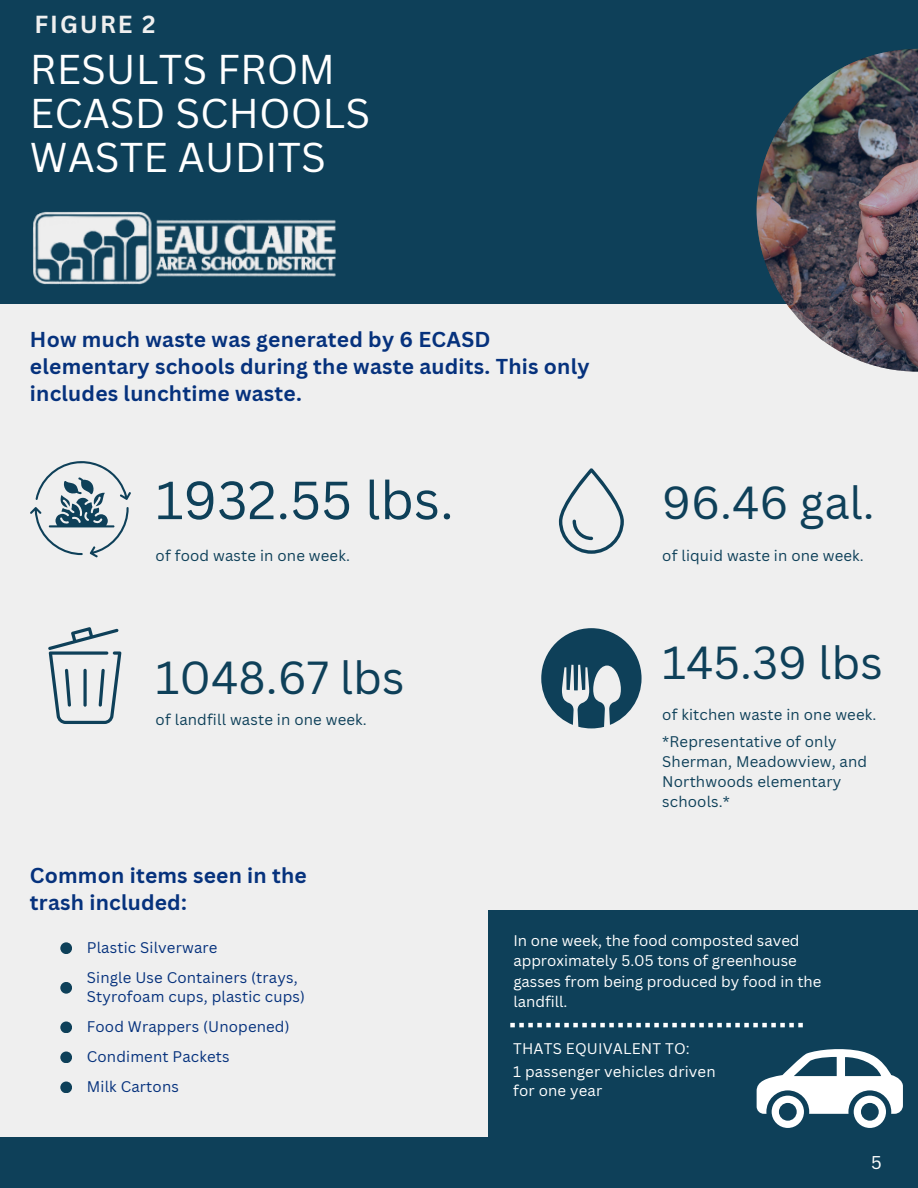
<style>
.page{position:relative;width:918px;height:1188px;background:#fff}
.page>*{position:absolute;margin:0;border:0;box-sizing:border-box;transform-origin:0 0}
.t1{font:52.35px "Canva Sans";color:#0e4059}
.t2{font:45.15px "Canva Sans";color:#0e4059}
.t3{font:40.5px/43.8px "Canva Sans";color:#fff}
.t4{font:700 24px "Canva Sans";letter-spacing:.08em;color:#efefef}
.t5{font:700 21px/27px "Canva Sans";letter-spacing:.01em;color:#06327d}
.t6{font:18px "Canva Sans";color:#fff}
.t7{font:15px/20.2px "Canva Sans";letter-spacing:.01em;color:#0e4059}
.t8{font:15px/20.2px "Canva Sans";color:#fff}
.t9{font:15px/19.2px "Canva Sans";letter-spacing:.01em;color:#06327d}
</style>
<div class="page">
<div style="left:0;top:1137px;width:918px;height:51px;background:#0e4059"></div>
<div style="left:0;top:0;width:918px;height:45px;background:#0e4059"></div>
<div style="left:0;top:39px;width:918px;height:265px;background:#0e4059"></div>
<div style="left:0;top:329px;width:918px;height:808px;background:#efefef"></div>
<div style="left:488px;top:910px;width:430px;height:234px;background:#0e4059"></div>
<img style="left:757px;top:49px;width:161px;height:323px">
<img style="left:32px;top:211px;width:304px;height:74px">
<svg style="left:48px;top:627px;width:73px;height:97px"></svg>
<svg style="left:559px;top:468px;width:65px;height:86px"></svg>
<svg style="left:30px;top:461px;width:101px;height:97px"></svg>
<svg style="left:541px;top:628px;width:100px;height:100px"></svg>
<div style="left:60px;top:942px;width:12px;height:12px;background:#0e4059;border-radius:50%"></div>
<div style="left:60px;top:982px;width:12px;height:12px;background:#0e4059;border-radius:50%"></div>
<div style="left:60px;top:1021px;width:12px;height:12px;background:#0e4059;border-radius:50%"></div>
<div style="left:60px;top:1082px;width:12px;height:11px;background:#0e4059;border-radius:50%"></div>
<div style="left:60px;top:1052px;width:12px;height:11px;background:#0e4059;border-radius:50%"></div>
<svg style="left:510px;top:1023px;width:293px;height:4px"></svg>
<svg style="left:757px;top:1049px;width:146px;height:79px"></svg>
<p class="t4" style="left:35px;top:7px;width:123px">FIGURE 2</p>
<h1 class="t3" style="left:30px;top:47px;width:342px">RESULTS FROM<br>ECASD SCHOOLS<br>WASTE AUDITS</h1>
<p class="t5" style="left:30px;top:325px;width:561px">How much waste was generated by 6 ECASD elementary schools during the waste audits. This only includes lunchtime waste.</p>
<p class="t1" style="left:156px;top:463px;width:300px">1932.55 lbs.</p>
<h2 class="t7" style="left:156px;top:545px;width:196px">of food waste in one week.</h2>
<p class="t2" style="left:156px;top:646px;width:250px">1048.67 lbs</p>
<p class="t7" style="left:156px;top:710px;width:213px">of landfill waste in one week.</p>
<p class="t5" style="left:30px;top:862px;width:278px">Common items seen in the trash included:</p>
<h2 class="t2" style="left:662px;top:471px;width:214px">96.46 gal.</h2>
<p class="t7" style="left:662px;top:545px;width:203px">of liquid waste in one week.</p>
<h2 class="t2" style="left:662px;top:631px;width:222px">145.39 lbs</h2>
<p class="t7" style="left:662px;top:704px;width:216px">of kitchen waste in one week.</p>
<p class="t7" style="left:662px;top:731px;width:206px">*Representative of only<br>Sherman, Meadowview, and<br>Northwoods elementary schools.*</p>
<h3 class="t9" style="left:87px;top:938px;width:132px">Plastic Silverware</h3>
<p class="t9" style="left:87px;top:968px;width:220px">Single Use Containers (trays,<br>Styrofoam cups, plastic cups)</p>
<h5 class="t9" style="left:87px;top:1017px;width:204px">Food Wrappers (Unopened)</h5>
<p class="t9" style="left:87px;top:1047px;width:144px">Condiment Packets</p>
<p class="t9" style="left:87px;top:1077px;width:94px">Milk Cartons</p>
<p class="t8" style="left:513px;top:930px;width:310px">In one week, the food composted saved approximately 5.05 tons of greenhouse gasses from being produced by food in the landfill.</p>
<p class="t8" style="left:513px;top:1038px;width:178px">THATS EQUIVALENT TO:</p>
<p class="t8" style="left:513px;top:1062px;width:204px;line-height:19.2px">1 passenger vehicles driven for one year</p>
<h5 class="t6" style="left:871px;top:1150px;width:12px">5</h5>
</div>
